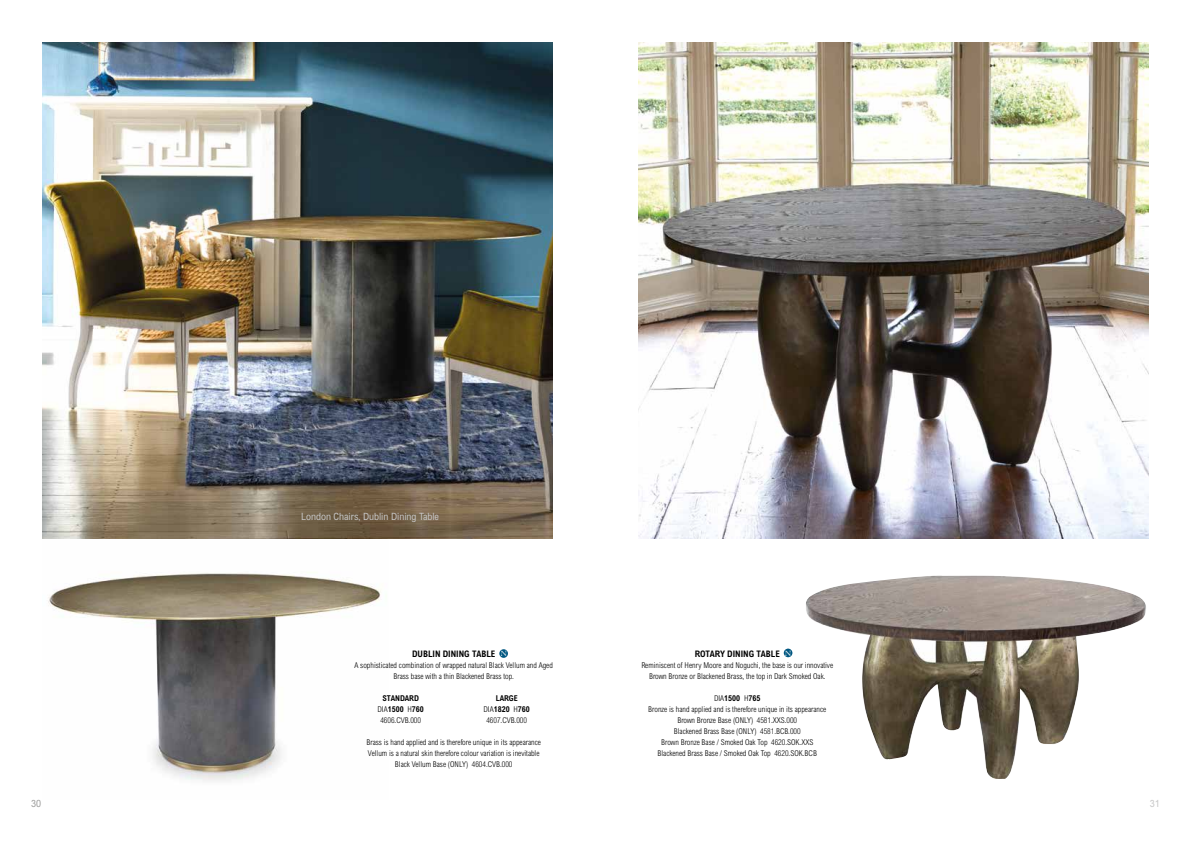
<style>
.page{position:relative;width:1191px;height:842px;background:#fff}
.page>*{position:absolute;margin:0;border:0;box-sizing:border-box;transform-origin:0 0}
.t1{font:condensed 10px "Arial";color:#c6c6c6}
.t2{font:condensed 10px "Arial";color:#9d9d9c}
.t3{font:700 condensed 9px "Arial";color:#000}
.t4{font:300 condensed 8px/11px "Arial";color:#000;text-align:center}
.t5{font:8px "Americana BT";color:#fff}
.s1{font-weight:700}
</style>
<div class="page">
<img style="left:48px;top:573px;width:333px;height:208px">
<img style="left:43px;top:43px;width:510px;height:496px">
<img style="left:806px;top:575px;width:340px;height:204px">
<img style="left:638px;top:43px;width:510px;height:496px">
<div style="left:499px;top:649px;width:9px;height:9px;background:#005781;border-radius:50%"></div>
<div style="left:783px;top:649px;width:9px;height:8px;background:#005781;border-radius:50%"></div>
<p class="t1" style="left:301px;top:510px;width:139px">London Chairs, Dublin Dining Table</p>
<p class="t3" style="left:412px;top:648px;width:85px">DUBLIN DINING TABLE</p>
<p class="t4" style="left:354px;top:660px;width:200px">A sophisticated combination of wrapped natural Black Vellum and Aged<br>Brass base with a thin Blackened Brass top.</p>
<p class="t3" style="left:694px;top:648px;width:87px">ROTARY DINING TABLE</p>
<p class="t4" style="left:641px;top:660px;width:193px">Reminiscent of Henry Moore and Noguchi, the base is our innovative<br>Brown Bronze or Blackened Brass, the top in Dark Smoked Oak.</p>
<p class="t4" style="left:648px;top:693px;width:180px">DIA<span class="s1">1500</span> H<span class="s1">765<br></span>Bronze is hand applied and is therefore unique in its appearance Brown Bronze Base (ONLY) 4581.XXS.000<br>Blackened Brass Base (ONLY) 4581.BCB.000<br>Brown Bronze Base / Smoked Oak Top 4620.SOK.XXS Blackened Brass Base / Smoked Oak Top 4620.SOK.BCB</p>
<p class="t5" style="left:501px;top:649px;width:7px">N</p>
<p class="t5" style="left:785px;top:648px;width:7px">N</p>
<p class="t4" style="left:377px;top:693px;width:48px"><span class="s1">STANDARD<br></span>DIA<span class="s1">1500</span> H<span class="s1">760<br></span>4606.CVB.000</p>
<p class="t4" style="left:483px;top:693px;width:48px"><span class="s1">LARGE<br></span>DIA<span class="s1">1820</span> H<span class="s1">760<br></span>4607.CVB.000</p>
<p class="t4" style="left:366px;top:737px;width:176px">Brass is hand applied and is therefore unique in its appearance<br>Vellum is a natural skin therefore colour variation is inevitable<br>Black Vellum Base (ONLY) 4604.CVB.000</p>
<p class="t2" style="left:31px;top:798px;width:11px">30</p>
<p class="t1" style="left:1150px;top:798px;width:11px">31</p>
</div>
